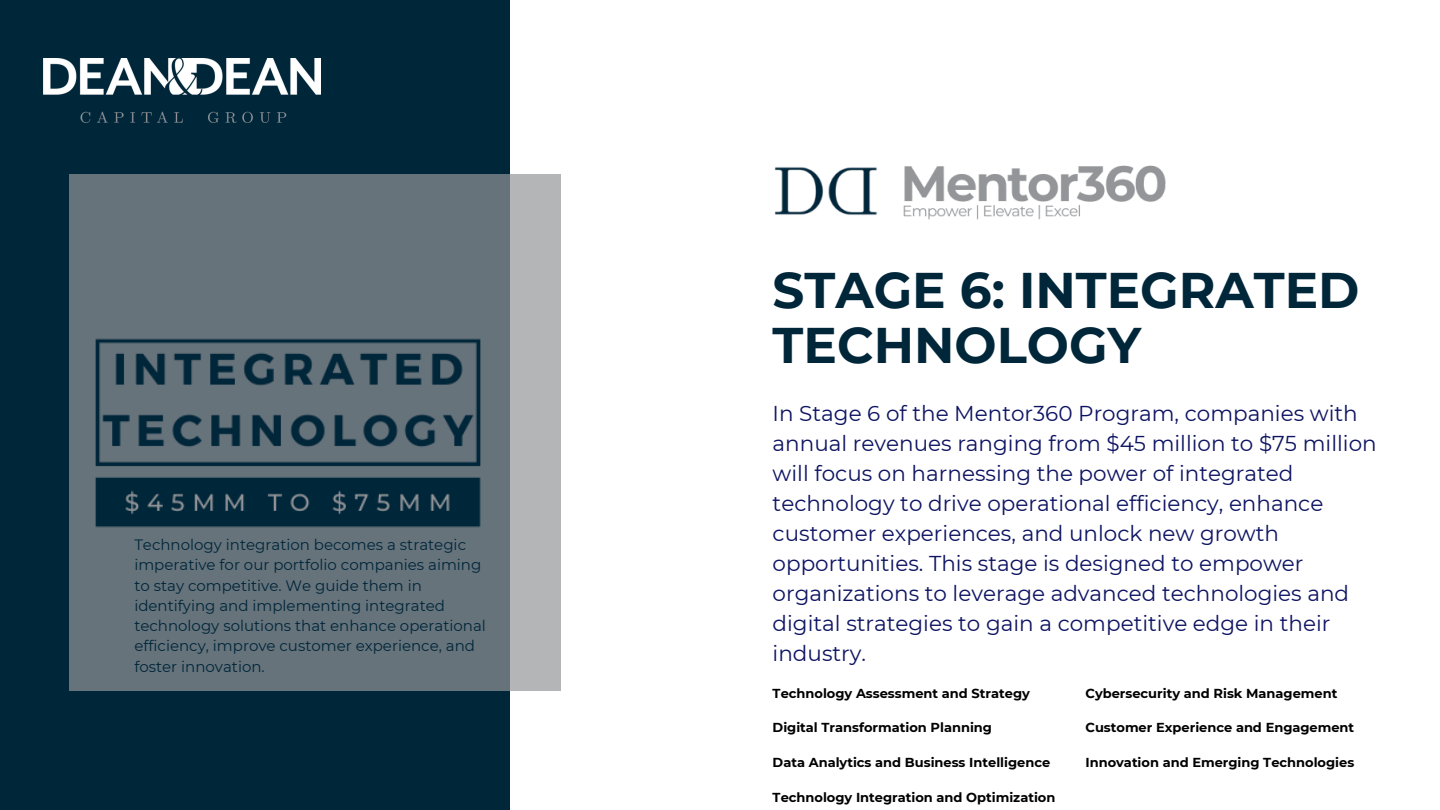
<style>
.page{position:relative;width:1440px;height:810px;background:#fff}
.page>*{position:absolute;margin:0;border:0;box-sizing:border-box;transform-origin:0 0}
.t1{font:700 50px/54.8px "Montserrat";color:#00263a}
.t2{font:21.5px/30px "Montserrat";color:#0e1462}
.t3{font:15px/20.2px "Montserrat";color:#00263a}
.t4{font:700 13px "Montserrat";color:#000}
</style>
<div class="page">
<div style="left:0;top:0;width:509px;height:810px;background:#00263a"></div>
<svg style="left:69px;top:175px;width:491px;height:516px;background:#6d7981"></svg>
<img style="left:69px;top:186px;width:492px;height:494px">
<img style="left:43px;top:59px;width:278px;height:64px">
<img style="left:775px;top:165px;width:391px;height:55px">
<p class="t3" style="left:134px;top:535px;width:353px">Technology integration becomes a strategic imperative for our portfolio companies aiming to stay competitive. We guide them in identifying and implementing integrated technology solutions that enhance operational efficiency, improve customer experience, and foster innovation.</p>
<p class="t1" style="left:773px;top:263px;width:588px">STAGE 6: INTEGRATED<br>TECHNOLOGY</p>
<p class="t2" style="left:773px;top:399px;width:606px">In Stage 6 of the Mentor360 Program, companies with annual revenues ranging from $45 million to $75 million will focus on harnessing the power of integrated technology to drive operational efficiency, enhance customer experiences, and unlock new growth opportunities. This stage is designed to empower organizations to leverage advanced technologies and digital strategies to gain a competitive edge in their industry.</p>
<p class="t4" style="left:773px;top:685px;width:259px">Technology Assessment and Strategy</p>
<p class="t4" style="left:773px;top:720px;width:221px">Digital Transformation Planning</p>
<p class="t4" style="left:773px;top:755px;width:279px">Data Analytics and Business Intelligence</p>
<p class="t4" style="left:773px;top:790px;width:284px">Technology Integration and Optimization</p>
<p class="t4" style="left:1085px;top:685px;width:253px">Cybersecurity and Risk Management</p>
<p class="t4" style="left:1085px;top:720px;width:270px">Customer Experience and Engagement</p>
<p class="t4" style="left:1085px;top:755px;width:270px">Innovation and Emerging Technologies</p>
</div>
